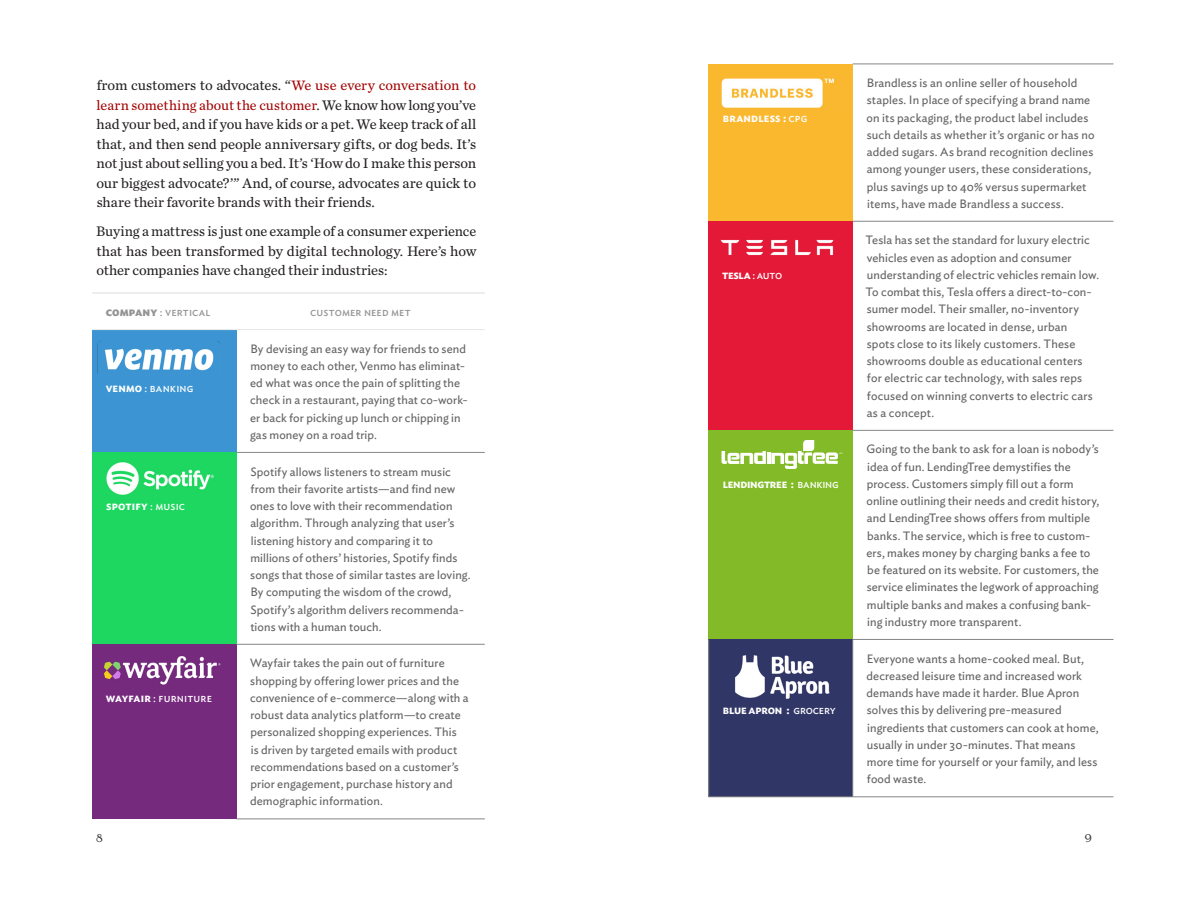
<style>
.page{position:relative;width:1188px;height:918px;background:#fff}
.page>*{position:absolute;margin:0;border:0;box-sizing:border-box;transform-origin:0 0}
.Body{font:14.4px/19.5px "Chronicle Text G2";color:#231f20;text-align:justify}
.Body-2{font:14.25px "Chronicle Text G2";letter-spacing:.005em;color:#a40000}
.t1{font:12px/17.2px "Ideal Sans";letter-spacing:.01em;color:#646464}
.t2{font:600 12px "Ideal Sans";letter-spacing:-.015em;color:#fff}
.t3{font:12px "Ideal Sans";letter-spacing:.01em;color:#949494}
.t4{font:12px "Ideal Sans";letter-spacing:.015em;color:#fff}
.t5{font:600 12px "Ideal Sans";letter-spacing:.01em;color:#fff}
.t6{font:600 12px "Ideal Sans";letter-spacing:.015em;color:#fff}
.t7{font:12px "Ovo";color:#231f20}
.s1{font-size:14.25px;color:#a40000}
.s2{font-size:14.4px;color:#231f20}
.s3{font-weight:700}
.s4{font-weight:600}
.s5{font-weight:400}
</style>
<div class="page">
<div style="left:92px;top:330px;width:144px;height:122px;background:#3c95d2"></div>
<div style="left:92px;top:452px;width:144px;height:192px;background:#1ed760"></div>
<div style="left:92px;top:644px;width:144px;height:175px;background:#752a7d"></div>
<hr style="left:236px;top:644px;width:249px;height:1px;background:#848689">
<hr style="left:236px;top:819px;width:249px;height:1px;background:#848689">
<hr style="left:236px;top:452px;width:249px;height:1px;background:#848689">
<hr style="left:92px;top:329px;width:144px;height:1px;background:#e6e7e9">
<hr style="left:92px;top:292px;width:144px;height:2px;background:#e6e7e9">
<hr style="left:236px;top:292px;width:249px;height:2px;background:#e6e7e9">
<hr style="left:236px;top:329px;width:249px;height:1px;background:#e6e7e9">
<img style="left:106px;top:462px;width:108px;height:33px">
<img style="left:97px;top:341px;width:124px;height:33px">
<img style="left:104px;top:656px;width:117px;height:29px">
<div style="left:709px;top:64px;width:144px;height:157px;background:#fab82f"></div>
<div style="left:709px;top:221px;width:144px;height:209px;background:#e31937"></div>
<div style="left:709px;top:430px;width:144px;height:209px;background:#82bb27"></div>
<div style="left:709px;top:639px;width:144px;height:158px;background:#303666"></div>
<hr style="left:853px;top:64px;width:260px;height:1px;background:#848689">
<hr style="left:853px;top:221px;width:260px;height:1px;background:#848689">
<hr style="left:853px;top:430px;width:260px;height:1px;background:#848689">
<hr style="left:708px;top:639px;width:1px;height:158px;background:#848689">
<hr style="left:853px;top:639px;width:260px;height:1px;background:#848689">
<hr style="left:852px;top:640px;width:1px;height:157px;background:#848689">
<hr style="left:708px;top:797px;width:145px;height:1px;background:#848689">
<hr style="left:853px;top:797px;width:260px;height:1px;background:#848689">
<img style="left:721px;top:78px;width:113px;height:30px">
<svg style="left:722px;top:440px;width:120px;height:29px"></svg>
<img style="left:720px;top:239px;width:114px;height:16px">
<img style="left:735px;top:655px;width:95px;height:44px">
<p class="Body" style="left:97px;top:75px;width:381px">from customers to advocates. “<span class="s1">We use every conversation to</span></p>
<p class="Body-2" style="left:97px;top:96px;width:381px">learn something about the customer<span class="s2">. We know how long you’ve</span></p>
<p class="Body" style="left:96px;top:114px;width:382px">had your bed, and if you have kids or a pet. We keep track of all that, and then send people anniversary gifts, or dog beds. It’s not just about selling you a bed. It’s ‘How do I make this person our biggest advocate?’” And, of course, advocates are quick to share their favorite brands with their friends.</p>
<p class="Body" style="left:96px;top:222px;width:382px">Buying a mattress is just one example of a consumer experience that has been transformed by digital technology. Here’s how other companies have changed their industries:</p>
<p class="t3" style="left:106px;top:303px;width:106px"><span class="s3">company</span> : vertical</p>
<p class="t3" style="left:310px;top:303px;width:102px">customer need met</p>
<p class="t4" style="left:106px;top:379px;width:89px"><span class="s4">venmo</span> : banking</p>
<p class="t5" style="left:106px;top:496px;width:80px">spotify <span class="s5">: music</span></p>
<p class="t4" style="left:106px;top:689px;width:108px"><span class="s4">wayfair</span> : furniture</p>
<p class="t1" style="left:250px;top:339px;width:219px">By devising an easy way for friends to send money to each other, Venmo has eliminat&shy;ed what was once the pain of splitting the check in a restaurant, paying that co-work&shy;er back for picking up lunch or chipping in gas money on a road trip.</p>
<p class="t1" style="left:250px;top:462px;width:222px">Spotify allows listeners to stream music from their favorite artists—and find new ones to love with their recommendation algorithm. Through analyzing that user’s listening history and comparing it to millions of others’ histories, Spotify finds songs that those of similar tastes are loving.<br>By computing the wisdom of the crowd, Spotify’s algorithm delivers recommenda&shy;tions with a human touch.</p>
<p class="t1" style="left:250px;top:654px;width:220px">Wayfair takes the pain out of furniture shopping by offering lower prices and the convenience of e-commerce—along with a robust data analytics platform—to create personalized shopping experiences. This<br>is driven by targeted emails with product recommendations based on a customer’s prior engagement, purchase history and demographic information.</p>
<p class="t6" style="left:723px;top:108px;width:86px">brandless : <span class="s5">cpg</span></p>
<p class="t2" style="left:722px;top:265px;width:62px">tesla <span class="s5">: auto</span></p>
<p class="t2" style="left:723px;top:474px;width:117px">lendingtree : <span class="s5">banking</span></p>
<p class="t2" style="left:723px;top:701px;width:114px">blue apron : <span class="s5">grocery</span></p>
<p class="t1" style="left:867px;top:73px;width:230px">Brandless is an online seller of household staples. In place of specifying a brand name on its packaging, the product label includes such details as whether it’s organic or has no added sugars. As brand recognition declines among younger users, these considerations, plus savings up to 40% versus supermarket items, have made Brandless a success.</p>
<p class="t1" style="left:866px;top:231px;width:235px">Tesla has set the standard for luxury electric vehicles even as adoption and consumer understanding of electric vehicles remain low.<br>To combat this, Tesla offers a direct-to-con&shy;sumer model. Their smaller, no-inventory showrooms are located in dense, urban<br>spots close to its likely customers. These showrooms double as educational centers<br>for electric car technology, with sales reps focused on winning converts to electric cars as a concept.</p>
<p class="t1" style="left:867px;top:440px;width:234px">Going to the bank to ask for a loan is nobody’s idea of fun. LendingTree demystifies the process. Customers simply fill out a form online outlining their needs and credit history, and LendingTree shows offers from multiple banks. The service, which is free to custom&shy;ers, makes money by charging banks a fee to be featured on its website. For customers, the service eliminates the legwork of approaching multiple banks and makes a confusing bank&shy;ing industry more transparent.</p>
<p class="t1" style="left:867px;top:649px;width:234px">Everyone wants a home-cooked meal. But, decreased leisure time and increased work demands have made it harder. Blue Apron solves this by delivering pre-measured ingredients that customers can cook at home, usually in under 30-minutes. That means more time for yourself or your family, and less food waste.</p>
<p class="t7" style="left:96px;top:832px;width:8px">8</p>
<p class="t7" style="left:1085px;top:832px;width:9px">9</p>
</div>
